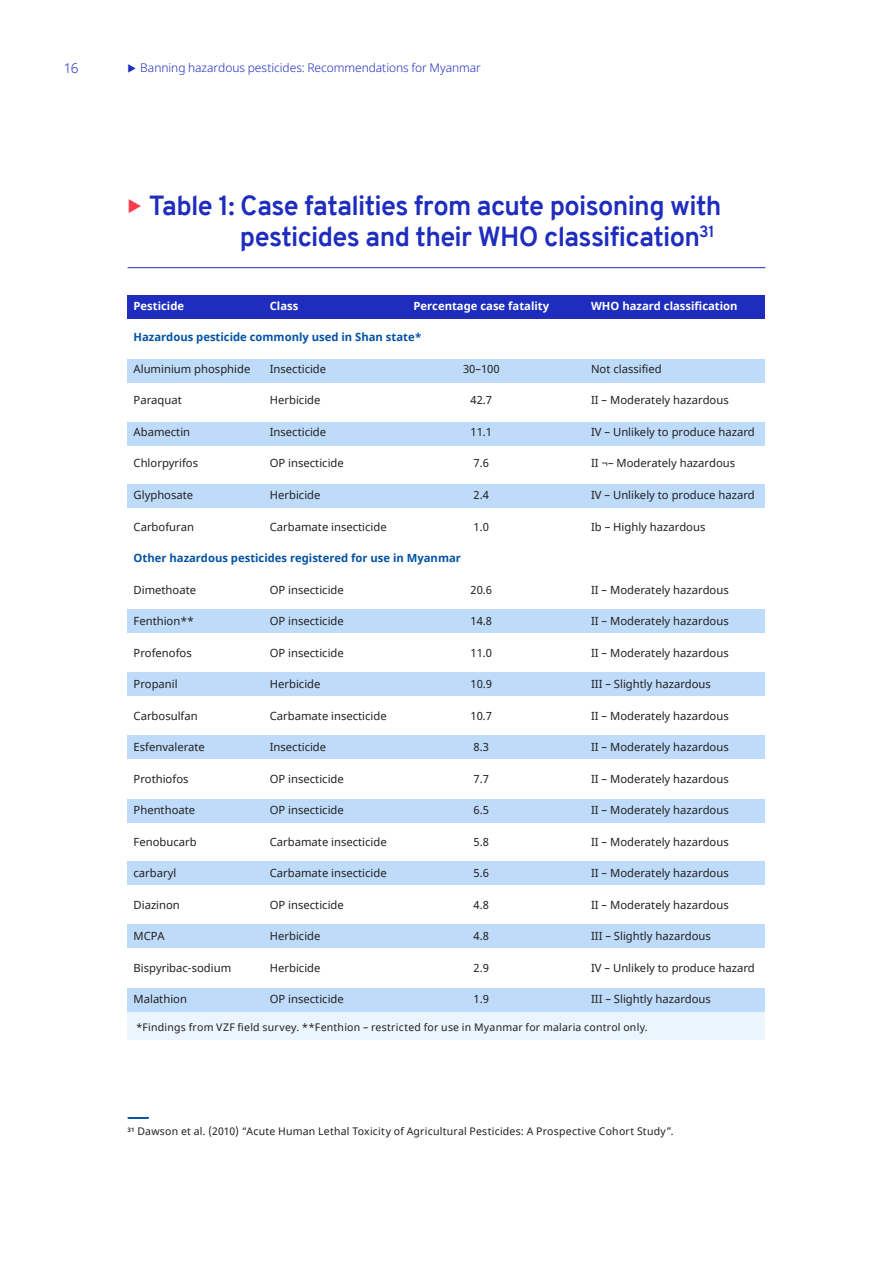
<style>
.page{position:relative;width:893px;height:1263px;background:#fff}
.page>*{position:absolute;margin:0;border:0;box-sizing:border-box;transform-origin:0 0}
.t1{font:700 27px/31.5px "Overpass";letter-spacing:-.025em;color:#1e2dbe;text-align:right}
.t2{font:300 13.5px "Noto Sans";color:#1e2dbe}
.t3{font:300 12px "Noto Sans";letter-spacing:-.005em;color:#1e2dbe}
.Table_text_left_alig{font:11.25px "Noto Sans";color:#231f20}
.Table_text_left_alig-2{font:700 11.25px "Noto Sans";color:#0353a5}
.Table_text_left_alig-3{font:700 11.25px "Noto Sans";color:#fff}
.Footnotes{font:10.5px "Noto Sans";letter-spacing:.02em;color:#231f20}
</style>
<div class="page">
<hr style="left:128px;top:267px;width:637px;height:1px;background:#1e2dbe">
<svg style="left:128px;top:1117px;width:20px;height:1px"></svg>
<div style="left:128px;top:1011px;width:637px;height:28px;background:#ebf5fd"></div>
<div style="left:128px;top:295px;width:637px;height:23px;background:#1e2dbe"></div>
<div style="left:128px;top:359px;width:637px;height:23px;background:#bedcfa"></div>
<div style="left:128px;top:422px;width:637px;height:23px;background:#bedcfa"></div>
<div style="left:128px;top:484px;width:637px;height:24px;background:#bedcfa"></div>
<div style="left:128px;top:609px;width:637px;height:24px;background:#bedcfa"></div>
<div style="left:128px;top:672px;width:637px;height:24px;background:#bedcfa"></div>
<div style="left:128px;top:735px;width:637px;height:24px;background:#bedcfa"></div>
<div style="left:128px;top:799px;width:637px;height:23px;background:#bedcfa"></div>
<div style="left:128px;top:861px;width:637px;height:24px;background:#bedcfa"></div>
<div style="left:128px;top:924px;width:637px;height:24px;background:#bedcfa"></div>
<div style="left:128px;top:988px;width:637px;height:23px;background:#bedcfa"></div>
<p class="t2" style="left:64px;top:59px;width:16px">16</p>
<p class="t3" style="left:140px;top:60px;width:342px">Banning hazardous pesticides: Recommendations for Myanmar</p>
<p class="t1" style="left:149px;top:190px;width:574px">Table 1: Case fatalities from acute poisoning with pesticides and their WHO classification<sup>31</sup></p>
<p class="Table_text_left_alig-3" style="left:414px;top:298px;width:137px">Percentage case fatality</p>
<p class="Table_text_left_alig-3" style="left:134px;top:298px;width:52px">Pesticide</p>
<p class="Table_text_left_alig-2" style="left:134px;top:329px;width:289px">Hazardous pesticide commonly used in Shan state*</p>
<p class="Table_text_left_alig" style="left:134px;top:361px;width:118px">Aluminium phosphide</p>
<p class="Table_text_left_alig" style="left:134px;top:393px;width:50px">Paraquat</p>
<p class="Table_text_left_alig" style="left:134px;top:424px;width:58px">Abamectin</p>
<p class="Table_text_left_alig" style="left:134px;top:456px;width:66px">Chlorpyrifos</p>
<p class="Table_text_left_alig" style="left:134px;top:487px;width:61px">Glyphosate</p>
<p class="Table_text_left_alig" style="left:134px;top:519px;width:62px">Carbofuran</p>
<p class="Table_text_left_alig-2" style="left:134px;top:550px;width:329px">Other hazardous pesticides registered for use in Myanmar</p>
<p class="Table_text_left_alig" style="left:134px;top:582px;width:64px">Dimethoate</p>
<p class="Table_text_left_alig" style="left:134px;top:613px;width:62px">Fenthion**</p>
<p class="Table_text_left_alig" style="left:134px;top:645px;width:60px">Profenofos</p>
<p class="Table_text_left_alig" style="left:134px;top:676px;width:46px">Propanil</p>
<p class="Table_text_left_alig" style="left:134px;top:708px;width:66px">Carbosulfan</p>
<p class="Table_text_left_alig" style="left:134px;top:739px;width:73px">Esfenvalerate</p>
<p class="Table_text_left_alig" style="left:134px;top:771px;width:56px">Prothiofos</p>
<p class="Table_text_left_alig" style="left:134px;top:802px;width:63px">Phenthoate</p>
<p class="Table_text_left_alig" style="left:134px;top:834px;width:65px">Fenobucarb</p>
<p class="Table_text_left_alig" style="left:134px;top:865px;width:44px">carbaryl</p>
<p class="Table_text_left_alig" style="left:134px;top:897px;width:48px">Diazinon</p>
<p class="Table_text_left_alig" style="left:134px;top:928px;width:33px">MCPA</p>
<p class="Table_text_left_alig" style="left:134px;top:960px;width:99px">Bispyribac-sodium</p>
<p class="Table_text_left_alig" style="left:134px;top:991px;width:55px">Malathion</p>
<p class="Table_text_left_alig-3" style="left:270px;top:298px;width:30px">Class</p>
<p class="Table_text_left_alig" style="left:270px;top:361px;width:58px">Insecticide</p>
<p class="Table_text_left_alig" style="left:270px;top:393px;width:52px">Herbicide</p>
<p class="Table_text_left_alig" style="left:270px;top:424px;width:58px">Insecticide</p>
<p class="Table_text_left_alig" style="left:270px;top:456px;width:76px">OP insecticide</p>
<p class="Table_text_left_alig" style="left:270px;top:487px;width:52px">Herbicide</p>
<p class="Table_text_left_alig" style="left:270px;top:519px;width:118px">Carbamate insecticide</p>
<p class="Table_text_left_alig" style="left:463px;top:361px;width:38px">30–100</p>
<p class="Table_text_left_alig" style="left:471px;top:393px;width:23px">42.7</p>
<p class="Table_text_left_alig" style="left:471px;top:424px;width:23px">11.1</p>
<p class="Table_text_left_alig" style="left:474px;top:456px;width:17px">7.6</p>
<p class="Table_text_left_alig" style="left:474px;top:487px;width:17px">2.4</p>
<p class="Table_text_left_alig" style="left:474px;top:519px;width:17px">1.0</p>
<p class="Table_text_left_alig" style="left:270px;top:582px;width:76px">OP insecticide</p>
<p class="Table_text_left_alig" style="left:270px;top:613px;width:76px">OP insecticide</p>
<p class="Table_text_left_alig" style="left:270px;top:645px;width:76px">OP insecticide</p>
<p class="Table_text_left_alig" style="left:270px;top:676px;width:52px">Herbicide</p>
<p class="Table_text_left_alig" style="left:270px;top:708px;width:118px">Carbamate insecticide</p>
<p class="Table_text_left_alig" style="left:270px;top:739px;width:58px">Insecticide</p>
<p class="Table_text_left_alig" style="left:270px;top:771px;width:76px">OP insecticide</p>
<p class="Table_text_left_alig" style="left:270px;top:802px;width:76px">OP insecticide</p>
<p class="Table_text_left_alig" style="left:270px;top:834px;width:118px">Carbamate insecticide</p>
<p class="Table_text_left_alig" style="left:270px;top:865px;width:118px">Carbamate insecticide</p>
<p class="Table_text_left_alig" style="left:270px;top:897px;width:76px">OP insecticide</p>
<p class="Table_text_left_alig" style="left:270px;top:928px;width:52px">Herbicide</p>
<p class="Table_text_left_alig" style="left:270px;top:960px;width:52px">Herbicide</p>
<p class="Table_text_left_alig" style="left:270px;top:991px;width:76px">OP insecticide</p>
<p class="Table_text_left_alig" style="left:471px;top:582px;width:23px">20.6</p>
<p class="Table_text_left_alig" style="left:471px;top:613px;width:23px">14.8</p>
<p class="Table_text_left_alig" style="left:471px;top:645px;width:23px">11.0</p>
<p class="Table_text_left_alig" style="left:471px;top:676px;width:23px">10.9</p>
<p class="Table_text_left_alig" style="left:471px;top:708px;width:23px">10.7</p>
<p class="Table_text_left_alig" style="left:474px;top:739px;width:17px">8.3</p>
<p class="Table_text_left_alig" style="left:474px;top:771px;width:17px">7.7</p>
<p class="Table_text_left_alig" style="left:474px;top:802px;width:17px">6.5</p>
<p class="Table_text_left_alig" style="left:474px;top:834px;width:17px">5.8</p>
<p class="Table_text_left_alig" style="left:474px;top:865px;width:17px">5.6</p>
<p class="Table_text_left_alig" style="left:474px;top:897px;width:17px">4.8</p>
<p class="Table_text_left_alig" style="left:474px;top:928px;width:17px">4.8</p>
<p class="Table_text_left_alig" style="left:474px;top:960px;width:17px">2.9</p>
<p class="Table_text_left_alig" style="left:474px;top:991px;width:17px">1.9</p>
<p class="Table_text_left_alig-3" style="left:591px;top:298px;width:148px">WHO hazard classification</p>
<p class="Table_text_left_alig" style="left:591px;top:361px;width:72px">Not classified</p>
<p class="Table_text_left_alig" style="left:591px;top:393px;width:139px">II – Moderately hazardous</p>
<p class="Table_text_left_alig" style="left:591px;top:424px;width:165px">IV – Unlikely to produce hazard</p>
<p class="Table_text_left_alig" style="left:591px;top:456px;width:146px">II ¬– Moderately hazardous</p>
<p class="Table_text_left_alig" style="left:591px;top:487px;width:165px">IV – Unlikely to produce hazard</p>
<p class="Table_text_left_alig" style="left:591px;top:519px;width:116px">Ib – Highly hazardous</p>
<p class="Table_text_left_alig" style="left:591px;top:582px;width:139px">II – Moderately hazardous</p>
<p class="Table_text_left_alig" style="left:591px;top:613px;width:139px">II – Moderately hazardous</p>
<p class="Table_text_left_alig" style="left:591px;top:645px;width:139px">II – Moderately hazardous</p>
<p class="Table_text_left_alig" style="left:591px;top:676px;width:121px">III – Slightly hazardous</p>
<p class="Table_text_left_alig" style="left:591px;top:708px;width:139px">II – Moderately hazardous</p>
<p class="Table_text_left_alig" style="left:591px;top:739px;width:139px">II – Moderately hazardous</p>
<p class="Table_text_left_alig" style="left:591px;top:771px;width:139px">II – Moderately hazardous</p>
<p class="Table_text_left_alig" style="left:591px;top:802px;width:139px">II – Moderately hazardous</p>
<p class="Table_text_left_alig" style="left:591px;top:834px;width:139px">II – Moderately hazardous</p>
<p class="Table_text_left_alig" style="left:591px;top:865px;width:139px">II – Moderately hazardous</p>
<p class="Table_text_left_alig" style="left:591px;top:897px;width:139px">II – Moderately hazardous</p>
<p class="Table_text_left_alig" style="left:591px;top:928px;width:121px">III – Slightly hazardous</p>
<p class="Table_text_left_alig" style="left:591px;top:960px;width:165px">IV – Unlikely to produce hazard</p>
<p class="Table_text_left_alig" style="left:591px;top:991px;width:121px">III – Slightly hazardous</p>
<p class="Footnotes" style="left:136px;top:1020px;width:513px">*Findings from VZF field survey. **Fenthion – restricted for use in Myanmar for malaria control only.</p>
<p class="Footnotes" style="left:128px;top:1124px;width:548px"><sup>31</sup> Dawson et al. (2010) “Acute Human Lethal Toxicity of Agricultural Pesticides: A Prospective Cohort Study”.</p>
</div>
